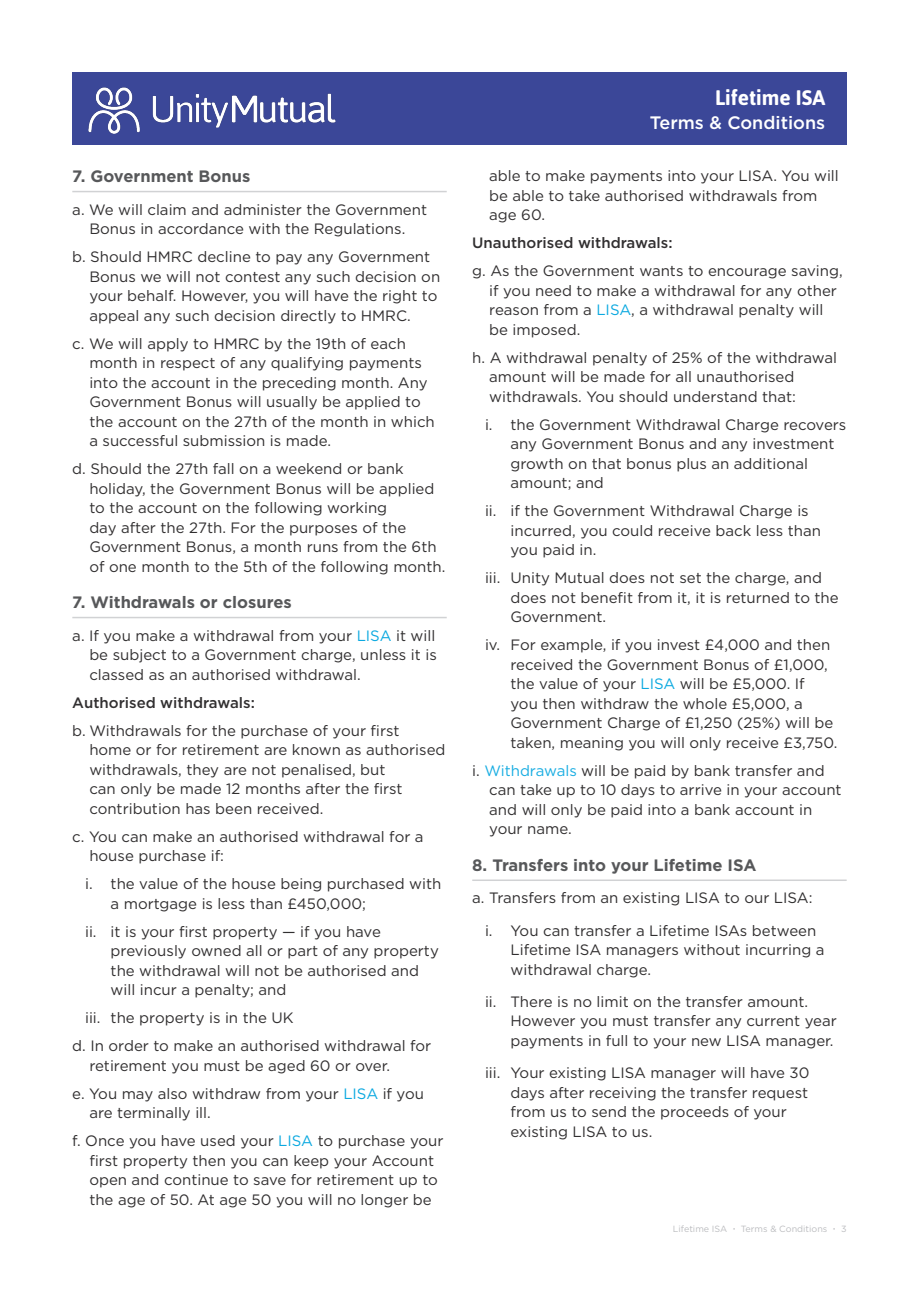
<style>
.page{position:relative;width:919px;height:1289px;background:#fff}
.page>*{position:absolute;margin:0;border:0;box-sizing:border-box;transform-origin:0 0}
.t1{font:700 21px "Asap";color:#fff}
.t2{font:500 18px "Gotham";color:#fff}
.Body_Title_w_line_break{font:700 16.5px "Gotham";color:#57585a}
.Body_Indented{font:15px/19.5px "Gotham";color:#312f30}
.Body_Indented-2{font:500 15px "Gotham";color:#312f30}
.t3{font:9px "Gotham";color:#bcbdc0}
.s1{color:#0ca9e0}
.s2{color:#18ade2}
.s3{font-size:6px}
</style>
<div class="page">
<div style="left:72px;top:72px;width:774px;height:73px;background:#3b4798"></div>
<img style="left:88px;top:87px;width:248px;height:47px">
<hr style="left:72px;top:191px;width:374px;height:1px;background:#d1d2d4">
<hr style="left:72px;top:616px;width:374px;height:2px;background:#d1d2d4">
<hr style="left:472px;top:879px;width:374px;height:2px;background:#d1d2d4">
<p class="Body_Title_w_line_break" style="left:72px;top:165px;width:179px">7. Government Bonus</p>
<p class="Body_Indented" style="left:72px;top:199px;width:356px;text-align:center">a. We will claim and administer the Government<br>Bonus in accordance with the Regulations.</p>
<p class="Body_Indented" style="left:89px;top:247px;width:352px;text-indent:-17px">b. Should HMRC decline to pay any Government Bonus we will not contest any such decision on your behalf. However, you will have the right to appeal any such decision directly to HMRC.</p>
<p class="Body_Indented" style="left:89px;top:333px;width:347px;text-indent:-17px">c. We will apply to HMRC by the 19th of each month in respect of any qualifying payments into the account in the preceding month. Any Government Bonus will usually be applied to the account on the 27th of the month in which a successful submission is made.</p>
<p class="Body_Indented" style="left:89px;top:459px;width:357px;text-indent:-17px">d. Should the 27th fall on a weekend or bank holiday, the Government Bonus will be applied to the account on the following working<br>day after the 27th. For the purposes of the Government Bonus, a month runs from the 6th of one month to the 5th of the following month.</p>
<p class="Body_Title_w_line_break" style="left:72px;top:591px;width:221px">7. Withdrawals or closures</p>
<p class="Body_Indented" style="left:89px;top:625px;width:349px;text-align:justify;text-indent:-17px">a. If you make a withdrawal from your <span class="s1">LISA</span> it will be subject to a Government charge, unless it is classed as an authorised withdrawal.</p>
<p class="Body_Indented-2" style="left:72px;top:692px;width:184px">Authorised withdrawals:</p>
<p class="Body_Indented" style="left:89px;top:720px;width:358px;text-indent:-17px">b. Withdrawals for the purchase of your first<br>home or for retirement are known as authorised withdrawals, they are not penalised, but<br>can only be made 12 months after the first contribution has been received.</p>
<p class="Body_Indented" style="left:89px;top:826px;width:336px;text-indent:-17px">c. You can make an authorised withdrawal for a house purchase if:</p>
<p class="Body_Indented" style="left:111px;top:873px;width:332px;text-indent:-26px">i. the value of the house being purchased with a mortgage is less than £450,000;</p>
<p class="Body_Indented" style="left:111px;top:921px;width:330px;text-indent:-26px">ii. it is your first property — if you have previously owned all or part of any property the withdrawal will not be authorised and will incur a penalty; and</p>
<p class="Body_Indented" style="left:85px;top:1007px;width:210px">iii. the property is in the UK</p>
<p class="Body_Indented" style="left:89px;top:1035px;width:343px;text-indent:-17px">d. In order to make an authorised withdrawal for retirement you must be aged 60 or over.</p>
<p class="Body_Indented" style="left:89px;top:1083px;width:336px;text-indent:-17px">e. You may also withdraw from your <span class="s1">LISA</span> if you are terminally ill.</p>
<p class="Body_Indented" style="left:89px;top:1130px;width:355px;text-indent:-17px">f. Once you have used your <span class="s1">LISA</span> to purchase your first property then you can keep your Account open and continue to save for retirement up to the age of 50. At age 50 you will no longer be</p>
<h1 class="t1" style="left:715px;top:83px;width:112px">Lifetime ISA</h1>
<p class="t2" style="left:650px;top:111px;width:177px">Terms &amp; Conditions</p>
<p class="Body_Indented" style="left:489px;top:166px;width:351px">able to make payments into your LISA. You will be able to take authorised withdrawals from age 60.</p>
<p class="Body_Indented-2" style="left:472px;top:233px;width:202px">Unauthorised withdrawals:</p>
<p class="Body_Indented" style="left:489px;top:261px;width:355px;text-indent:-17px">g. As the Government wants to encourage saving, if you need to make a withdrawal for any other reason from a <span class="s1">LISA</span>, a withdrawal penalty will be imposed.</p>
<p class="Body_Indented" style="left:489px;top:347px;width:349px;text-indent:-17px">h. A withdrawal penalty of 25% of the withdrawal amount will be made for all unauthorised withdrawals. You should understand that:</p>
<p class="Body_Indented" style="left:510px;top:414px;width:337px;text-indent:-26px">i. the Government Withdrawal Charge recovers any Government Bonus and any investment growth on that bonus plus an additional amount; and</p>
<p class="Body_Indented" style="left:510px;top:501px;width:312px;text-indent:-26px">ii. if the Government Withdrawal Charge is incurred, you could receive back less than you paid in.</p>
<p class="Body_Indented" style="left:510px;top:568px;width:330px;text-indent:-26px">iii. Unity Mutual does not set the charge, and does not benefit from it, it is returned to the<br>Government.</p>
<p class="Body_Indented" style="left:510px;top:635px;width:328px;text-indent:-26px">iv. For example, if you invest £4,000 and then received the Government Bonus of £1,000, the value of your <span class="s1">LISA</span> will be £5,000. If<br>you then withdraw the whole £5,000, a Government Charge of £1,250 (25%) will be taken, meaning you will only receive £3,750.</p>
<p class="Body_Indented" style="left:489px;top:760px;width:354px;text-indent:-17px">i. <span class="s2">Withdrawals</span> will be paid by bank transfer and can take up to 10 days to arrive in your account and will only be paid into a bank account in your name.</p>
<p class="Body_Title_w_line_break" style="left:472px;top:854px;width:286px">8. Transfers into your Lifetime ISA</p>
<p class="Body_Indented" style="left:472px;top:887px;width:342px">a. Transfers from an existing LISA to our LISA:</p>
<p class="Body_Indented" style="left:510px;top:920px;width:315px;text-indent:-26px">i. You can transfer a Lifetime ISAs between<br>Lifetime ISA managers without incurring a withdrawal charge.</p>
<p class="Body_Indented" style="left:510px;top:991px;width:328px;text-indent:-26px">ii. There is no limit on the transfer amount.<br>However you must transfer any current year payments in full to your new LISA manager.</p>
<p class="Body_Indented" style="left:510px;top:1062px;width:300px;text-indent:-26px">iii. Your existing LISA manager will have 30 days after receiving the transfer request from us to send the proceeds of your existing LISA to us.</p>
<p class="t3" style="left:672px;top:1223px;width:175px">Lifetime ISA <span class="s3">•</span> Terms &amp; Conditions <span class="s3">•</span> 3</p>
</div>
